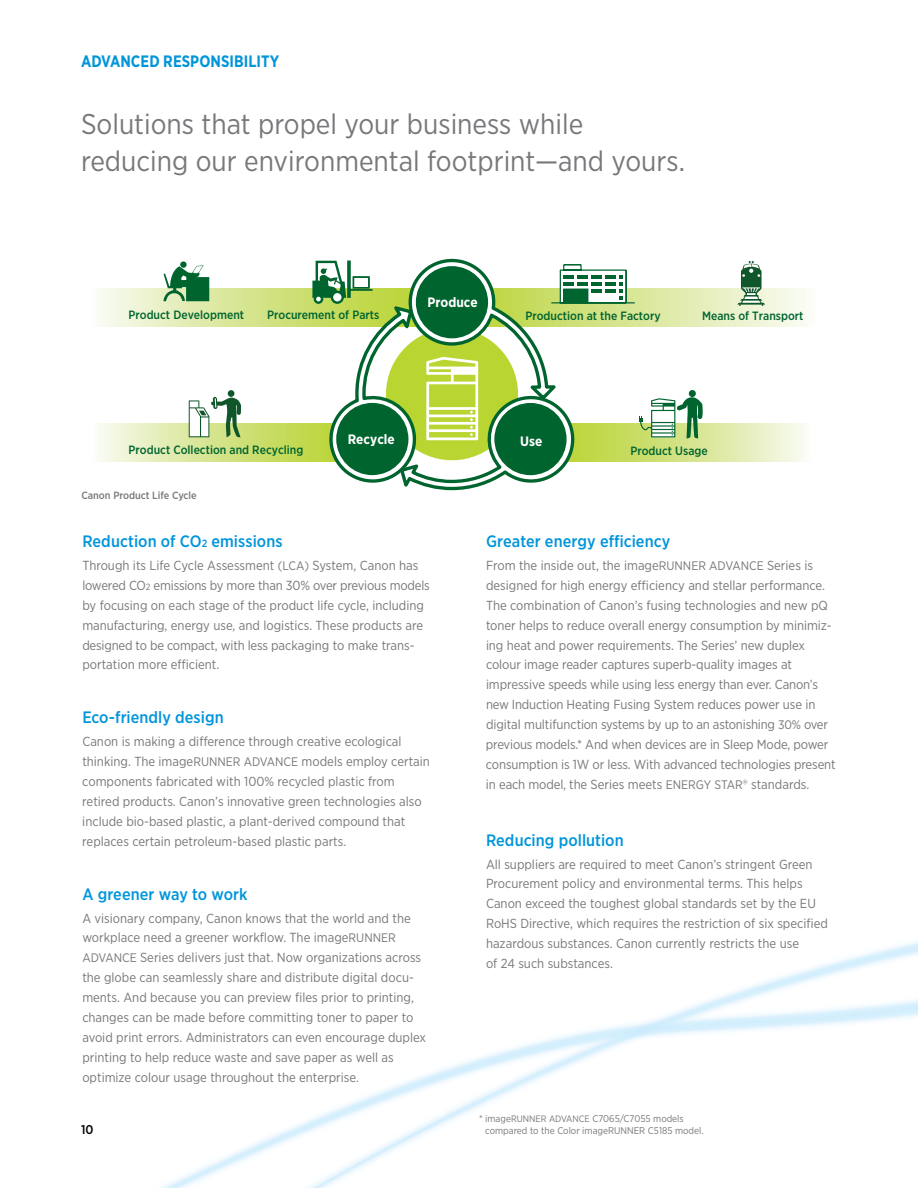
<style>
.page{position:relative;width:918px;height:1188px;background:#fff}
.page>*{position:absolute;margin:0;border:0;box-sizing:border-box;transform-origin:0 0}
.t1{font:28.5px/37.5px "Gotham Narrow";color:#77787b}
.t2{font:500 16.5px "Gotham Narrow";letter-spacing:.005em;color:#0095da}
.t3{font:700 16.5px "Gotham Narrow";letter-spacing:.005em;color:#0095da;scale:.93 1}
.t4{font:700 13.65px "Gotham Narrow";color:#fff}
.t5{font:13.2px/19.8px "Gotham Narrow";color:#77787b}
.t6{font:500 12.75px "Gotham Narrow";color:#000}
.t7{font:500 12px "Gotham Narrow";color:#00642f}
.t8{font:500 10.5px "Gotham Narrow";color:#77787b}
.t9{font:9.75px/12px "Gotham Narrow";color:#77787b}
.s1{font-size:10.5px}
.s2{font-size:12.3px}
.s3{font-size:9px}
.s4{font-size:9.3px}
</style>
<div class="page">
<img style="left:98px;top:277px;width:820px;height:911px">
<svg style="left:703px;top:423px;width:109px;height:39px;background:#e9f1c7"></svg>
<svg style="left:98px;top:424px;width:214px;height:38px;background:#d9e798"></svg>
<svg style="left:98px;top:288px;width:719px;height:39px;background:#e5eebb"></svg>
<svg style="left:312px;top:258px;width:391px;height:236px"></svg>
<svg style="left:163px;top:261px;width:46px;height:40px"></svg>
<svg style="left:737px;top:261px;width:28px;height:45px"></svg>
<svg style="left:189px;top:390px;width:52px;height:48px"></svg>
<p class="t3" style="left:81px;top:51px;width:215px">ADVANCED RESPONSIBILITY</p>
<h1 class="t1" style="left:81px;top:104px;width:606px">Solutions that propel your business while reducing our environmental footprint—and yours.</h1>
<p class="t7" style="left:129px;top:307px;width:117px">Product Development</p>
<p class="t7" style="left:267px;top:307px;width:114px">Procurement of Parts</p>
<p class="t4" style="left:428px;top:294px;width:52px">Produce</p>
<p class="t7" style="left:525px;top:308px;width:137px">Production at the Factory</p>
<p class="t7" style="left:702px;top:308px;width:103px">Means of Transport</p>
<p class="t7" style="left:129px;top:442px;width:176px">Product Collection and Recycling</p>
<p class="t4" style="left:348px;top:431px;width:49px">Recycle</p>
<p class="t4" style="left:520px;top:432px;width:24px">Use</p>
<p class="t7" style="left:630px;top:443px;width:79px">Product Usage</p>
<p class="t8" style="left:81px;top:489px;width:117px">Canon Product Life Cycle</p>
<p class="t2" style="left:82px;top:531px;width:202px">Reduction of CO<span class="s1">2</span> emissions</p>
<p class="t5" style="left:82px;top:555px;width:349px">Through its Life Cycle Assessment <span class="s2">(LCA)</span> System, Canon has lowered CO<span class="s3">2</span> emissions by more than 30% over previous models by focusing on each stage of the product life cycle, including manufacturing, energy use, and logistics. These products are designed to be compact, with less packaging to make trans&shy;portation more efficient.</p>
<p class="t2" style="left:82px;top:707px;width:143px">Eco-friendly design</p>
<p class="t5" style="left:82px;top:732px;width:349px">Canon is making a difference through creative ecological thinking. The image<span class="s2">RUNNER ADVANCE</span> models employ certain components fabricated with 100% recycled plastic from retired products. Canon’s innovative green technologies also include bio-based plastic, a plant-derived compound that replaces certain petroleum-based plastic parts.</p>
<p class="t2" style="left:82px;top:883px;width:167px">A greener way to work</p>
<p class="t5" style="left:82px;top:908px;width:345px">A visionary company, Canon knows that the world and the workplace need a greener workflow. The image<span class="s2">RUNNER ADVANCE</span> Series delivers just that. Now organizations across the globe can seamlessly share and distribute digital docu&shy;ments. And because you can preview files prior to printing, changes can be made before committing toner to paper to avoid print errors. Administrators can even encourage duplex printing to help reduce waste and save paper as well as optimize colour usage throughout the enterprise.</p>
<p class="t6" style="left:81px;top:1121px;width:14px">10</p>
<p class="t2" style="left:486px;top:531px;width:186px">Greater energy efficiency</p>
<p class="t5" style="left:486px;top:555px;width:351px">From the inside out, the image<span class="s2">RUNNER ADVANCE</span> Series is designed for high energy efficiency and stellar performance.<br>The combination of Canon’s fusing technologies and new pQ toner helps to reduce overall energy consumption by minimiz&shy;ing heat and power requirements. The Series’ new duplex colour image reader captures superb-quality images at impressive speeds while using less energy than ever. Canon’s new Induction Heating Fusing System reduces power use in digital multifunction systems by up to an astonishing <span class="s2">30%</span> over previous models.* And when devices are in Sleep Mode, power consumption is 1W or less. With advanced technologies present in each model, the Series meets <span class="s2">ENERGY STAR</span>® standards.</p>
<p class="t2" style="left:486px;top:829px;width:139px">Reducing pollution</p>
<p class="t5" style="left:486px;top:854px;width:343px">All suppliers are required to meet Canon’s stringent Green Procurement policy and environmental terms. This helps Canon exceed the toughest global standards set by the EU RoHS Directive, which requires the restriction of six specified hazardous substances. Canon currently restricts the use<br>of 24 such substances.</p>
<p class="t9" style="left:485px;top:1112px;width:220px;text-indent:-6px">* image<span class="s4">RUNNER ADVANCE</span> C7065/C7055 models compared to the Color imageRUNNER C5185 model.</p>
</div>
